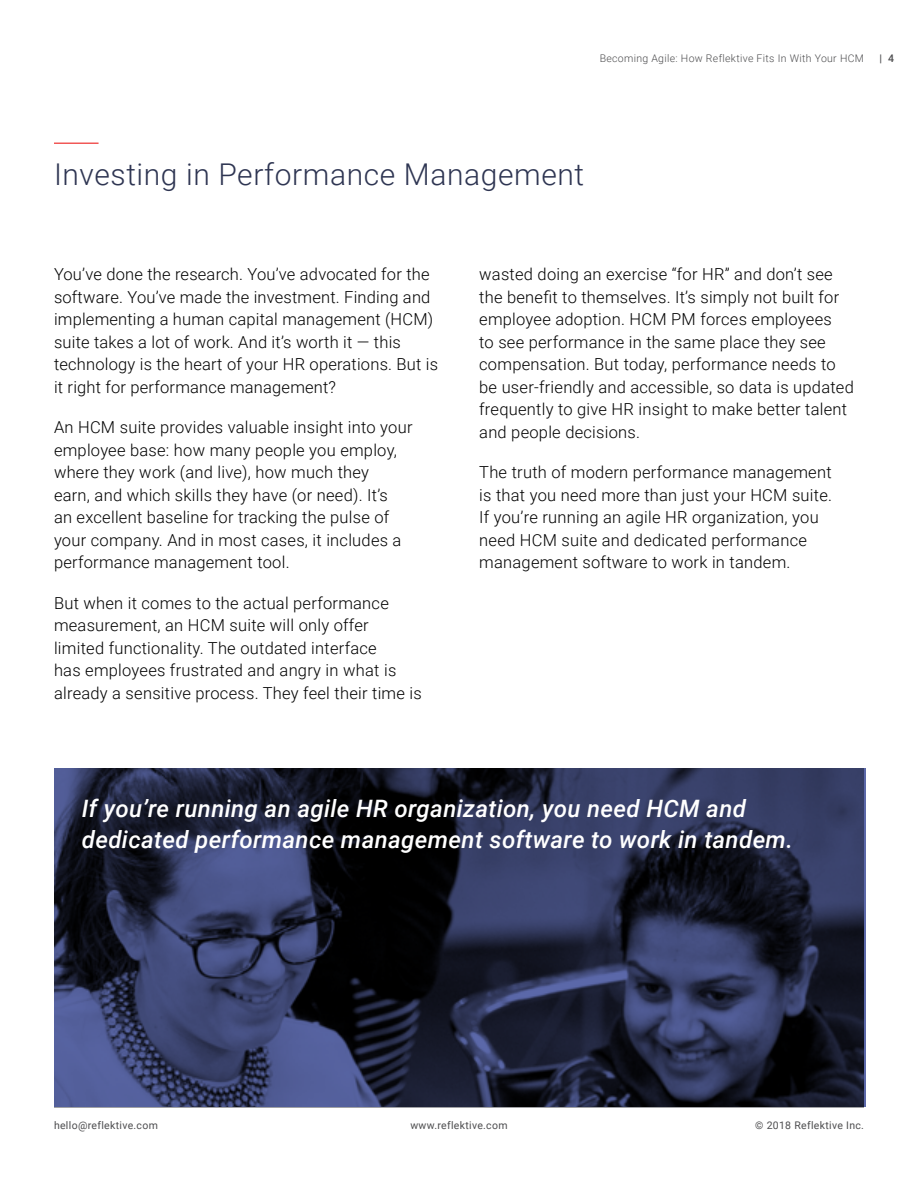
<style>
.page{position:relative;width:918px;height:1188px;background:#fff}
.page>*{position:absolute;margin:0;border:0;box-sizing:border-box;transform-origin:0 0}
.t1{font:300 30px "Roboto";letter-spacing:.02em;color:#2e3552}
.t2{font:italic 500 24px/31.5px "Roboto";letter-spacing:.015em;color:#fff}
.t3{font:300 16.5px/22.5px "Roboto";letter-spacing:.015em;color:#000}
.t4{font:10.5px "Roboto";letter-spacing:.03em;color:#4d4d4f}
.t5{font:300 10.5px "Roboto";letter-spacing:.03em;color:#4d4d4f}
.t6{font:500 10.5px "Roboto";color:#4d4d4f}
</style>
<div class="page">
<hr style="left:54px;top:1107px;width:810px;height:1px;background:#939598">
<svg style="left:54px;top:769px;width:811px;height:338px;background:#262c48"></svg>
<hr style="left:54px;top:143px;width:45px;height:1px;background:#f15857">
<p class="t5" style="left:600px;top:51px;width:266px">Becoming Agile: How Reflektive Fits In With Your HCM</p>
<p class="t6" style="left:879px;top:51px;width:16px">| 4</p>
<h1 class="t1" style="left:54px;top:153px;width:532px">Investing in Performance Management</h1>
<p class="t3" style="left:54px;top:262px;width:386px">You’ve done the research. You’ve advocated for the software. You’ve made the investment. Finding and implementing a human capital management (HCM) suite takes a lot of work. And it’s worth it — this technology is the heart of your HR operations. But is it right for performance management?</p>
<p class="t3" style="left:54px;top:416px;width:360px">An HCM suite provides valuable insight into your employee base: how many people you employ, where they work (and live), how much they<br>earn, and which skills they have (or need). It’s<br>an excellent baseline for tracking the pulse of your company. And in most cases, it includes a performance management tool.</p>
<p class="t3" style="left:54px;top:591px;width:369px">But when it comes to the actual performance measurement, an HCM suite will only offer limited functionality. The outdated interface<br>has employees frustrated and angry in what is already a sensitive process. They feel their time is</p>
<p class="t3" style="left:479px;top:263px;width:376px">wasted doing an exercise “for HR” and don’t see the benefit to themselves. It’s simply not built for employee adoption. HCM PM forces employees<br>to see performance in the same place they see compensation. But today, performance needs to be user-friendly and accessible, so data is updated frequently to give HR insight to make better talent and people decisions.</p>
<p class="t3" style="left:479px;top:461px;width:354px">The truth of modern performance management is that you need more than just your HCM suite.<br>If you’re running an agile HR organization, you need HCM suite and dedicated performance management software to work in tandem.</p>
<h2 class="t2" style="left:82px;top:791px;width:713px">If you’re running an agile HR organization, you need HCM and dedicated performance management software to work in tandem.</h2>
<p class="t4" style="left:54px;top:1118px;width:105px">hello@reflektive.com</p>
<p class="t4" style="left:410px;top:1118px;width:99px">www.reflektive.com</p>
<p class="t4" style="left:755px;top:1118px;width:110px">© 2018 Reflektive Inc.</p>
</div>
